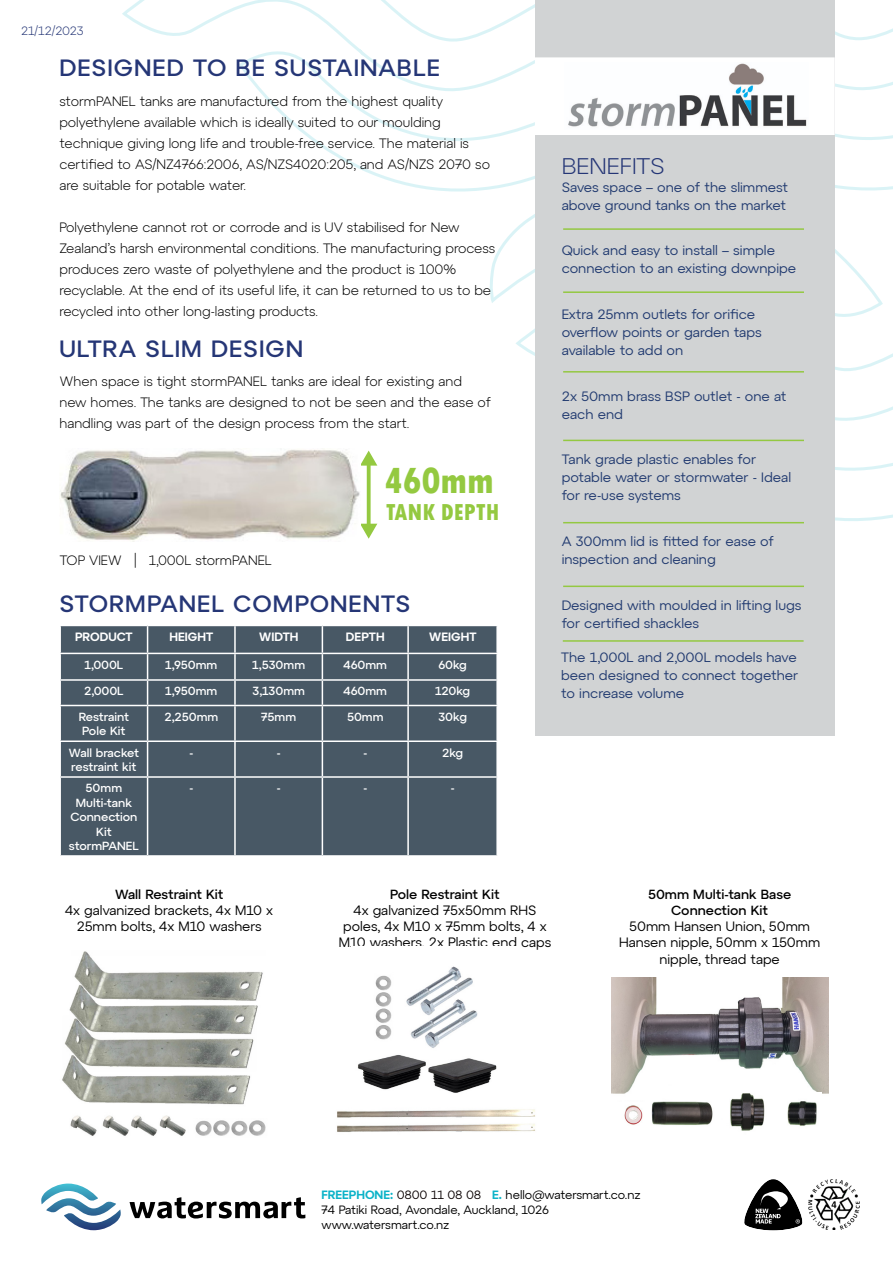
<style>
.page{position:relative;width:893px;height:1263px;background:#fff}
.page>*{position:absolute;margin:0;border:0;box-sizing:border-box;transform-origin:0 0}
.t1{font:800 condensed 38.25px "Tw Cen";color:#94c940}
.t2{font:800 condensed 24.15px "Tw Cen";color:#94c940}
.t3{font:500 24px "Atyp Text";letter-spacing:.04em;color:#253676}
.t4{font:300 22.5px "Atyp Display";color:#253676;scale:1.08 1}
.t5{font:300 13.5px/21px "Atyp Text";color:#000}
.t6{font:13.5px/18px "Atyp Text";color:#213a70}
.t7{font:13.5px/16.2px "Atyp Text";color:#000;text-align:center}
.t8{font:500 13.5px/16.2px "Atyp Text";color:#000;text-align:center}
.t9{font:500 12px/14.4px "Atyp Text";color:#fff}
.t10{font:12px/15px "Atyp Text";color:#000101}
.t11{font:600 12px "Atyp Text";color:#fff}
.t12{font:300 12px "Atyp Text";letter-spacing:-.03em;color:#253676}
.s1{font-weight:600;color:#0cb3c8}
.s2{color:#0f0708}
</style>
<div class="page">
<svg style="left:122px;top:0;width:771px;height:523px"></svg>
<svg style="left:41px;top:1183px;width:80px;height:47px"></svg>
<svg style="left:130px;top:1197px;width:175px;height:21px"></svg>
<svg style="left:744px;top:1179px;width:59px;height:52px"></svg>
<img style="left:809px;top:1179px;width:50px;height:51px">
<div style="left:535px;top:0;width:300px;height:736px;background:#d1d3d4"></div>
<div style="left:61px;top:626px;width:435px;height:229px;background:#485865"></div>
<hr style="left:234px;top:626px;width:2px;height:27px;background:#fff">
<hr style="left:407px;top:626px;width:2px;height:27px;background:#fff">
<hr style="left:59px;top:653px;width:89px;height:1px;background:#fff">
<hr style="left:148px;top:653px;width:87px;height:1px;background:#fff">
<hr style="left:235px;top:653px;width:87px;height:1px;background:#fff">
<hr style="left:234px;top:654px;width:2px;height:25px;background:#fff">
<hr style="left:322px;top:653px;width:86px;height:1px;background:#fff">
<hr style="left:408px;top:653px;width:90px;height:1px;background:#fff">
<hr style="left:407px;top:654px;width:2px;height:25px;background:#fff">
<hr style="left:59px;top:679px;width:89px;height:2px;background:#fff">
<hr style="left:148px;top:679px;width:87px;height:2px;background:#fff">
<svg style="left:147px;top:626px;width:1px;height:79px"></svg>
<hr style="left:235px;top:679px;width:87px;height:2px;background:#fff">
<hr style="left:234px;top:681px;width:2px;height:24px;background:#fff">
<hr style="left:322px;top:679px;width:86px;height:2px;background:#fff">
<svg style="left:322px;top:626px;width:1px;height:79px"></svg>
<hr style="left:408px;top:679px;width:90px;height:2px;background:#fff">
<hr style="left:407px;top:681px;width:2px;height:24px;background:#fff">
<hr style="left:59px;top:705px;width:89px;height:1px;background:#fff">
<hr style="left:148px;top:705px;width:87px;height:1px;background:#fff">
<hr style="left:147px;top:706px;width:1px;height:34px;background:#fff">
<hr style="left:235px;top:705px;width:87px;height:1px;background:#fff">
<hr style="left:234px;top:706px;width:2px;height:34px;background:#fff">
<hr style="left:322px;top:705px;width:86px;height:1px;background:#fff">
<hr style="left:322px;top:706px;width:1px;height:34px;background:#fff">
<hr style="left:408px;top:705px;width:90px;height:1px;background:#fff">
<hr style="left:407px;top:706px;width:2px;height:34px;background:#fff">
<hr style="left:59px;top:740px;width:89px;height:2px;background:#fff">
<hr style="left:148px;top:740px;width:87px;height:2px;background:#fff">
<hr style="left:147px;top:742px;width:1px;height:34px;background:#fff">
<hr style="left:235px;top:740px;width:87px;height:2px;background:#fff">
<hr style="left:234px;top:742px;width:2px;height:34px;background:#fff">
<hr style="left:322px;top:740px;width:86px;height:2px;background:#fff">
<hr style="left:322px;top:742px;width:1px;height:34px;background:#fff">
<hr style="left:408px;top:740px;width:90px;height:2px;background:#fff">
<hr style="left:407px;top:742px;width:2px;height:34px;background:#fff">
<hr style="left:59px;top:776px;width:89px;height:2px;background:#fff">
<hr style="left:148px;top:776px;width:87px;height:2px;background:#fff">
<hr style="left:147px;top:778px;width:1px;height:77px;background:#fff">
<hr style="left:235px;top:776px;width:87px;height:2px;background:#fff">
<hr style="left:234px;top:778px;width:2px;height:77px;background:#fff">
<hr style="left:322px;top:776px;width:86px;height:2px;background:#fff">
<hr style="left:322px;top:778px;width:1px;height:77px;background:#fff">
<hr style="left:408px;top:776px;width:90px;height:2px;background:#fff">
<hr style="left:407px;top:778px;width:2px;height:77px;background:#fff">
<svg style="left:367px;top:466px;width:4px;height:58px"></svg>
<svg style="left:360px;top:451px;width:17px;height:15px"></svg>
<svg style="left:361px;top:524px;width:16px;height:15px"></svg>
<img style="left:62px;top:951px;width:204px;height:185px">
<div style="left:536px;top:58px;width:298px;height:76px;background:#fff"></div>
<img style="left:568px;top:63px;width:239px;height:64px">
<div style="left:535px;top:57px;width:300px;height:78px;border:2px solid #fff"></div>
<img style="left:611px;top:977px;width:217px;height:117px">
<img style="left:624px;top:1105px;width:19px;height:20px">
<img style="left:647px;top:1092px;width:175px;height:39px">
<img style="left:357px;top:966px;width:140px;height:127px">
<img style="left:337px;top:1109px;width:198px;height:23px">
<img style="left:60px;top:448px;width:300px;height:93px">
<hr style="left:563px;top:371px;width:241px;height:2px;background:#94c842">
<hr style="left:563px;top:291px;width:241px;height:2px;background:#94c842">
<hr style="left:563px;top:228px;width:241px;height:2px;background:#94c842">
<hr style="left:563px;top:440px;width:241px;height:1px;background:#94c842">
<hr style="left:563px;top:522px;width:241px;height:1px;background:#94c842">
<hr style="left:563px;top:586px;width:241px;height:1px;background:#94c842">
<hr style="left:563px;top:640px;width:241px;height:2px;background:#94c842">
<p class="t12" style="left:21px;top:22px;width:64px">21/12/2023</p>
<h3 class="t3" style="left:59px;top:49px;width:382px">DESIGNED TO BE SUSTAINABLE</h3>
<p class="t5" style="left:59px;top:90px;width:432px">stormPANEL tanks are manufactured from the highest quality polyethylene available which is ideally suited to our moulding technique giving long life and trouble-free service. The material is certified to AS/NZ4766:2006, AS/NZS4020:205, and AS/NZS 2070 so are suitable for potable water.</p>
<p class="t5" style="left:59px;top:216px;width:437px">Polyethylene cannot rot or corrode and is UV stabilised for New Zealand’s harsh environmental conditions. The manufacturing process produces zero waste of polyethylene and the product is 100% recyclable. At the end of its useful life, it can be returned to us to be recycled into other long-lasting products.</p>
<h3 class="t3" style="left:60px;top:330px;width:245px">ULTRA SLIM DESIGN</h3>
<p class="t5" style="left:60px;top:370px;width:433px">When space is tight stormPANEL tanks are ideal for existing and new homes. The tanks are designed to not be seen and the ease of handling was part of the design process from the start.</p>
<h1 class="t1" style="left:384px;top:458px;width:111px">460mm</h1>
<h2 class="t2" style="left:386px;top:498px;width:115px">TANK DEPTH</h2>
<p class="t5" style="left:60px;top:549px;width:214px">TOP VIEW | 1,000L stormPANEL</p>
<h3 class="t3" style="left:60px;top:585px;width:352px">STORMPANEL COMPONENTS</h3>
<p class="t11" style="left:75px;top:627px;width:59px">PRODUCT</p>
<p class="t11" style="left:169px;top:627px;width:45px">HEIGHT</p>
<p class="t11" style="left:259px;top:627px;width:41px">WIDTH</p>
<p class="t11" style="left:346px;top:627px;width:40px">DEPTH</p>
<p class="t11" style="left:429px;top:627px;width:49px">WEIGHT</p>
<p class="t9" style="left:84px;top:657px;width:40px">1,000L</p>
<p class="t9" style="left:165px;top:657px;width:54px">1,950mm</p>
<p class="t9" style="left:252px;top:657px;width:54px">1,530mm</p>
<p class="t9" style="left:344px;top:657px;width:45px">460mm</p>
<p class="t9" style="left:438px;top:657px;width:30px">60kg</p>
<p class="t9" style="left:84px;top:683px;width:41px">2,000L</p>
<p class="t9" style="left:165px;top:683px;width:54px">1,950mm</p>
<p class="t9" style="left:252px;top:683px;width:54px">3,130mm</p>
<p class="t9" style="left:344px;top:683px;width:45px">460mm</p>
<p class="t9" style="left:435px;top:683px;width:37px">120kg</p>
<p class="t9" style="left:79px;top:709px;width:52px">Restraint<br>Pole Kit</p>
<p class="t9" style="left:164px;top:709px;width:55px">2,250mm</p>
<p class="t9" style="left:261px;top:709px;width:37px">75mm</p>
<p class="t9" style="left:347px;top:709px;width:38px">50mm</p>
<p class="t9" style="left:438px;top:709px;width:30px">30kg</p>
<p class="t9" style="left:69px;top:744px;width:72px">Wall bracket restraint kit</p>
<p class="t9" style="left:189px;top:744px;width:5px">-</p>
<p class="t9" style="left:277px;top:744px;width:5px">-</p>
<p class="t9" style="left:363px;top:744px;width:5px">-</p>
<p class="t9" style="left:442px;top:744px;width:23px">2kg</p>
<p class="t9" style="left:69px;top:780px;width:71px;text-align:center">50mm<br>Multi-tank<br>Connection<br>Kit stormPANEL</p>
<p class="t9" style="left:189px;top:780px;width:5px">-</p>
<p class="t9" style="left:277px;top:780px;width:5px">-</p>
<p class="t9" style="left:363px;top:780px;width:5px">-</p>
<p class="t9" style="left:451px;top:780px;width:5px">-</p>
<h3 class="t4" style="left:562px;top:149px;width:97px">BENEFITS</h3>
<p class="t6" style="left:562px;top:177px;width:228px">Saves space – one of the slimmest above ground tanks on the market</p>
<p class="t6" style="left:562px;top:241px;width:236px">Quick and easy to install – simple connection to an existing downpipe</p>
<p class="t6" style="left:562px;top:304px;width:202px">Extra 25mm outlets for orifice overflow points or garden taps available to add on</p>
<p class="t6" style="left:562px;top:386px;width:226px">2x 50mm brass BSP outlet - one at each end</p>
<p class="t6" style="left:562px;top:450px;width:231px">Tank grade plastic enables for potable water or stormwater - Ideal for re-use systems</p>
<p class="t6" style="left:562px;top:531px;width:214px">A 300mm lid is fitted for ease of inspection and cleaning</p>
<p class="t6" style="left:562px;top:595px;width:241px">Designed with moulded in lifting lugs for certified shackles</p>
<p class="t6" style="left:561px;top:648px;width:238px;text-align:justify">The 1,000L and 2,000L models have been designed to connect together to increase volume</p>
<p class="t8" style="left:115px;top:885px;width:110px">Wall Restraint Kit</p>
<p class="t7" style="left:65px;top:901px;width:210px">4x galvanized brackets, 4x M10 x<br>25mm bolts, 4x M10 washers</p>
<p class="t8" style="left:390px;top:885px;width:111px">Pole Restraint Kit</p>
<p class="t7" style="left:339px;top:901px;width:214px">4x galvanized 75x50mm RHS poles, 4x M10 x 75mm bolts, 4 x<br>M10 washers, 2x Plastic end caps</p>
<p class="t8" style="left:648px;top:885px;width:145px">50mm Multi-tank Base<br>Connection Kit</p>
<p class="t7" style="left:619px;top:917px;width:203px">50mm Hansen Union, 50mm<br>Hansen nipple, 50mm x 150mm nipple, thread tape</p>
<p class="t10" style="left:321px;top:1186px;width:321px"><span class="s1">FREEPHONE:</span> <span class="s2">0800 11 08 08</span> <span class="s1">E.</span> hello@watersmart.co.nz<br>74 Patiki Road, Avondale, Auckland, 1026 www.watersmart.co.nz</p>
</div>
